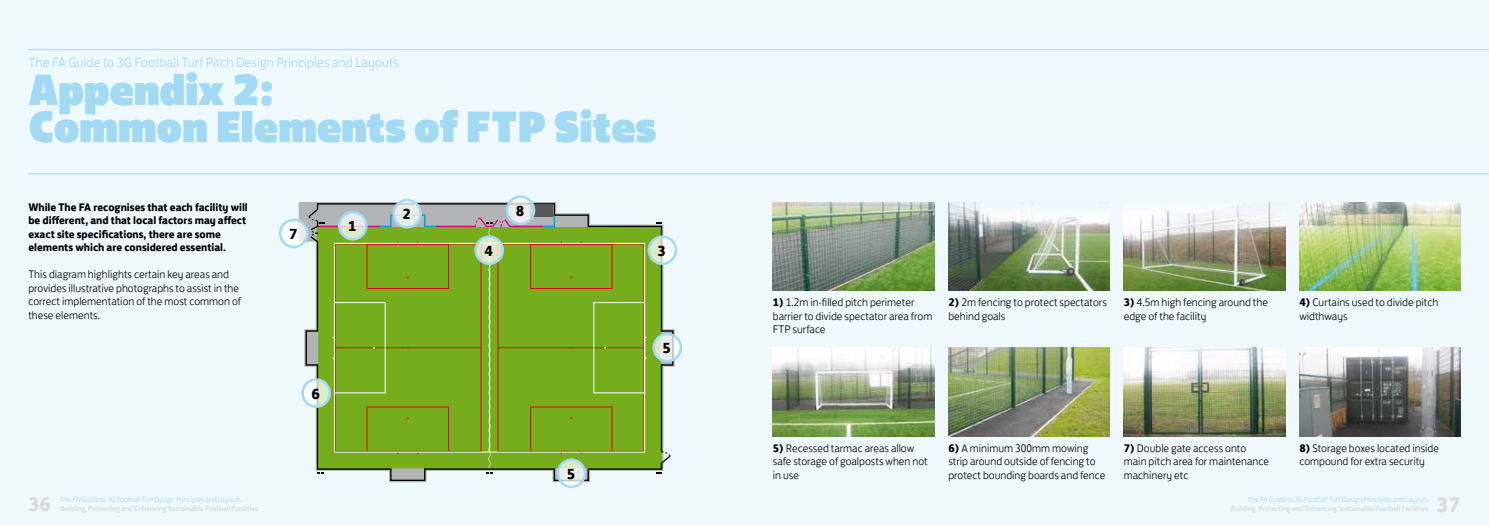
<style>
.page{position:relative;width:1489px;height:525px;background:#fff}
.page>*{position:absolute;margin:0;border:0;box-sizing:border-box;transform-origin:0 0}
.t1{font:45px/37.5px "FS Jack Poster";letter-spacing:-.01em;color:#a2daf4}
.t2{font:700 21.25px "FS Jack";color:#d9dadb}
.t3{font:700 20px "FS Jack";color:#d9dadb}
.t4{font:700 15px "FS Jack";color:#000}
.t5{font:300 13.75px "FS Jack";color:#a2daf4}
.t6{font:300 11.25px/13.5px "FS Jack";color:#000}
.t7{font:700 11.25px/13.5px "FS Jack";color:#000}
.t8{font:500 7.5px "FS Jack";letter-spacing:-.01em;color:#d9dadb}
.t9{font:300 7.5px "FS Jack";letter-spacing:-.01em;color:#a2daf4}
.s1{font-weight:700}
</style>
<div class="page">
<div style="left:0;top:0;width:1488px;height:524px;background:#eff8fd"></div>
<svg style="left:305px;top:202px;width:369px;height:279px"></svg>
<div style="left:530px;top:205px;width:23px;height:11px;background:#58585a"></div>
<svg style="left:656px;top:451px;width:16px;height:22px"></svg>
<svg style="left:332px;top:242px;width:315px;height:210px;background:#7daa23"></svg>
<svg style="left:373px;top:214px;width:182px;height:259px;background:#7da827"></svg>
<img style="left:772px;top:202px;width:162px;height:89px">
<img style="left:1299px;top:347px;width:161px;height:89px">
<img style="left:948px;top:202px;width:161px;height:89px">
<img style="left:772px;top:347px;width:162px;height:89px">
<img style="left:1123px;top:202px;width:161px;height:89px">
<img style="left:948px;top:347px;width:161px;height:89px">
<img style="left:1299px;top:202px;width:161px;height:89px">
<img style="left:1123px;top:347px;width:161px;height:89px">
<svg style="left:339px;top:212px;width:27px;height:27px"></svg>
<div style="left:338px;top:211px;width:29px;height:29px;border:2px solid #a2daf4;border-radius:50%"></div>
<svg style="left:393px;top:200px;width:27px;height:27px"></svg>
<div style="left:392px;top:199px;width:30px;height:29px;border:2px solid #a2daf4;border-radius:50%"></div>
<svg style="left:648px;top:236px;width:28px;height:27px"></svg>
<div style="left:647px;top:235px;width:30px;height:30px;border:2px solid #a2daf4;border-radius:50%"></div>
<svg style="left:475px;top:236px;width:28px;height:27px"></svg>
<div style="left:474px;top:235px;width:30px;height:30px;border:2px solid #a2daf4;border-radius:50%"></div>
<svg style="left:507px;top:196px;width:27px;height:28px"></svg>
<div style="left:505px;top:195px;width:30px;height:30px;border:2px solid #a2daf4;border-radius:50%"></div>
<svg style="left:653px;top:334px;width:28px;height:27px"></svg>
<div style="left:652px;top:332px;width:30px;height:30px;border:2px solid #a2daf4;border-radius:50%"></div>
<svg style="left:558px;top:459px;width:27px;height:27px"></svg>
<div style="left:556px;top:458px;width:30px;height:30px;border:2px solid #a2daf4;border-radius:50%"></div>
<svg style="left:280px;top:220px;width:27px;height:27px"></svg>
<div style="left:279px;top:218px;width:29px;height:30px;border:2px solid #a2daf4;border-radius:50%"></div>
<svg style="left:302px;top:379px;width:28px;height:27px"></svg>
<div style="left:301px;top:378px;width:30px;height:29px;border:2px solid #a2daf4;border-radius:50%"></div>
<hr style="left:28px;top:49px;width:1460px;height:1px;background:#a2daf4">
<hr style="left:28px;top:173px;width:1460px;height:1px;background:#a2daf4">
<p class="t5" style="left:28px;top:52px;width:372px">The FA Guide to 3G Football Turf Pitch Design Principles and Layouts</p>
<h1 class="t1" style="left:28px;top:69px;width:629px">Appendix 2:<br>Common Elements of FTP Sites</h1>
<p class="t7" style="left:28px;top:199px;width:221px">While The FA recognises that each facility will be different, and that local factors may affect exact site specifications, there are some elements which are considered essential.</p>
<p class="t6" style="left:28px;top:266px;width:214px">This diagram highlights certain key areas and provides illustrative photographs to assist in the correct implementation of the most common of these elements.</p>
<h3 class="t4" style="left:289px;top:221px;width:10px">7</h3>
<h3 class="t4" style="left:348px;top:213px;width:10px">1</h3>
<h3 class="t4" style="left:311px;top:381px;width:10px">6</h3>
<p class="t9" style="left:60px;top:493px;width:183px">The FA Guide to 3G Football Turf Design Principles and Layouts</p>
<h3 class="t3" style="left:28px;top:487px;width:24px">36</h3>
<p class="t8" style="left:60px;top:502px;width:199px">Building, Protecting and Enhancing Sustainable Football Facilities</p>
<h3 class="t4" style="left:402px;top:201px;width:10px">2</h3>
<h3 class="t4" style="left:516px;top:198px;width:10px">8</h3>
<h3 class="t4" style="left:484px;top:238px;width:10px">4</h3>
<h3 class="t4" style="left:657px;top:238px;width:10px">3</h3>
<h3 class="t4" style="left:566px;top:461px;width:10px">5</h3>
<h3 class="t4" style="left:662px;top:335px;width:10px">5</h3>
<p class="t6" style="left:772px;top:294px;width:161px"><span class="s1">1)</span> 1.2m in-filled pitch perimeter barrier to divide spectator area from<br>FTP surface</p>
<p class="t6" style="left:948px;top:294px;width:160px"><span class="s1">2)</span> 2m fencing to protect spectators behind goals</p>
<p class="t6" style="left:1123px;top:294px;width:146px"><span class="s1">3)</span> 4.5m high fencing around the edge of the facility</p>
<p class="t6" style="left:1299px;top:294px;width:140px"><span class="s1">4)</span> Curtains used to divide pitch widthways</p>
<p class="t6" style="left:772px;top:440px;width:156px"><span class="s1">5)</span> Recessed tarmac areas allow safe storage of goalposts when not in use</p>
<p class="t6" style="left:948px;top:440px;width:158px"><span class="s1">6)</span> A minimum 300mm mowing strip around outside of fencing to protect bounding boards and fence</p>
<p class="t6" style="left:1123px;top:440px;width:147px"><span class="s1">7)</span> Double gate access onto main pitch area for maintenance machinery etc</p>
<p class="t6" style="left:1299px;top:440px;width:141px"><span class="s1">8)</span> Storage boxes located inside compound for extra security</p>
<p class="t9" style="left:1247px;top:493px;width:183px">The FA Guide to 3G Football Turf Design Principles and Layouts</p>
<p class="t8" style="left:1230px;top:502px;width:199px">Building, Protecting and Enhancing Sustainable Football Facilities</p>
<h2 class="t2" style="left:1436px;top:486px;width:26px">37</h2>
</div>
